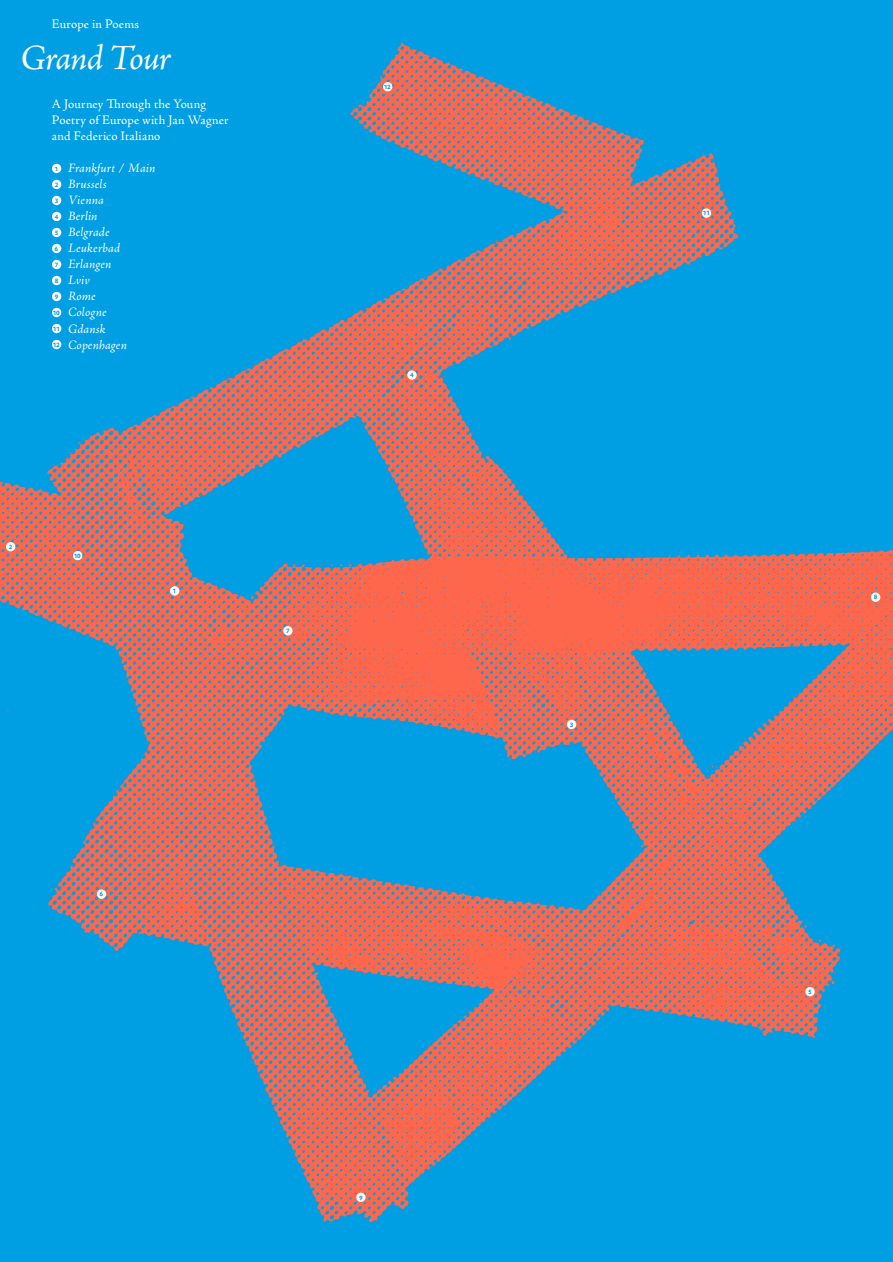
<style>
.page{position:relative;width:893px;height:1262px;background:#fff}
.page>*{position:absolute;margin:0;border:0;box-sizing:border-box;transform-origin:0 0}
.t1{font:italic 36px "Adobe Jenson Pro";letter-spacing:-.03em;color:#fff}
.t2{font:italic 13px/16px "Adobe Jenson Pro";letter-spacing:.01em;color:#fff}
.t3{font:13px/16px "Adobe Jenson Pro";letter-spacing:.01em;color:#fff}
.t4{font:6px "DTL Prokyon T Bold";color:#009fe3}
.s1{font-family:"DTL Prokyon T Bold";font-style:normal;font-size:6px;color:#009fe3}
</style>
<div class="page">
<img style="left:0;top:0;width:893px;height:1261px">
<div style="left:52px;top:164px;width:9px;height:9px;background:#fff;border-radius:50%"></div>
<div style="left:52px;top:180px;width:9px;height:9px;background:#fff;border-radius:50%"></div>
<div style="left:52px;top:196px;width:9px;height:9px;background:#fff;border-radius:50%"></div>
<div style="left:52px;top:212px;width:9px;height:9px;background:#fff;border-radius:50%"></div>
<div style="left:52px;top:228px;width:9px;height:9px;background:#fff;border-radius:50%"></div>
<div style="left:52px;top:244px;width:9px;height:9px;background:#fff;border-radius:50%"></div>
<div style="left:52px;top:260px;width:9px;height:9px;background:#fff;border-radius:50%"></div>
<div style="left:52px;top:276px;width:9px;height:9px;background:#fff;border-radius:50%"></div>
<div style="left:52px;top:292px;width:9px;height:9px;background:#fff;border-radius:50%"></div>
<div style="left:52px;top:308px;width:9px;height:9px;background:#fff;border-radius:50%"></div>
<div style="left:52px;top:324px;width:9px;height:9px;background:#fff;border-radius:50%"></div>
<div style="left:52px;top:340px;width:9px;height:9px;background:#fff;border-radius:50%"></div>
<div style="left:170px;top:586px;width:9px;height:9px;background:#fff;border-radius:50%"></div>
<div style="left:6px;top:542px;width:9px;height:9px;background:#fff;border-radius:50%"></div>
<div style="left:567px;top:719px;width:9px;height:10px;background:#fff;border-radius:50%"></div>
<svg style="left:407px;top:370px;width:10px;height:10px"></svg>
<div style="left:805px;top:987px;width:10px;height:9px;background:#fff;border-radius:50%"></div>
<div style="left:97px;top:889px;width:9px;height:9px;background:#fff;border-radius:50%"></div>
<div style="left:283px;top:626px;width:10px;height:9px;background:#fff;border-radius:50%"></div>
<div style="left:871px;top:592px;width:9px;height:10px;background:#fff;border-radius:50%"></div>
<div style="left:356px;top:1192px;width:10px;height:9px;background:#fff;border-radius:50%"></div>
<div style="left:73px;top:551px;width:9px;height:9px;background:#fff;border-radius:50%"></div>
<div style="left:702px;top:208px;width:9px;height:10px;background:#fff;border-radius:50%"></div>
<div style="left:383px;top:82px;width:9px;height:9px;background:#fff;border-radius:50%"></div>
<p class="t3" style="left:52px;top:17px;width:89px">Europe in Poems</p>
<h1 class="t1" style="left:20px;top:37px;width:152px">Grand Tour</h1>
<p class="t3" style="left:52px;top:97px;width:178px">A Journey Through the Young<br>Poetry of Europe with Jan Wagner and Federico Italiano</p>
<p class="t2" style="left:53px;top:161px;width:104px"><span class="s1">1</span> Frankfurt / Main<br><span class="s1">2</span> Brussels<br><span class="s1">3</span> Vienna<br><span class="s1">4</span> Berlin<br><span class="s1">5</span> Belgrade<br><span class="s1">6</span> Leukerbad<br><span class="s1">7</span> Erlangen<br><span class="s1">8</span> Lviv<br><span class="s1">9</span> Rome<br><span class="s1">10</span> Cologne<br><span class="s1">11</span> Gdansk<br><span class="s1">12</span> Copenhagen</p>
<p class="t4" style="left:9px;top:543px;width:5px">2</p>
<p class="t4" style="left:74px;top:551px;width:8px">10</p>
<p class="t4" style="left:173px;top:587px;width:5px">1</p>
<p class="t4" style="left:286px;top:627px;width:5px">7</p>
<p class="t4" style="left:384px;top:83px;width:8px">12</p>
<p class="t4" style="left:410px;top:371px;width:5px">4</p>
<p class="t4" style="left:100px;top:890px;width:5px">6</p>
<p class="t4" style="left:359px;top:1193px;width:5px">9</p>
<p class="t4" style="left:703px;top:209px;width:8px">11</p>
<p class="t4" style="left:570px;top:720px;width:5px">3</p>
<p class="t4" style="left:874px;top:593px;width:5px">8</p>
<p class="t4" style="left:808px;top:987px;width:5px">5</p>
</div>
